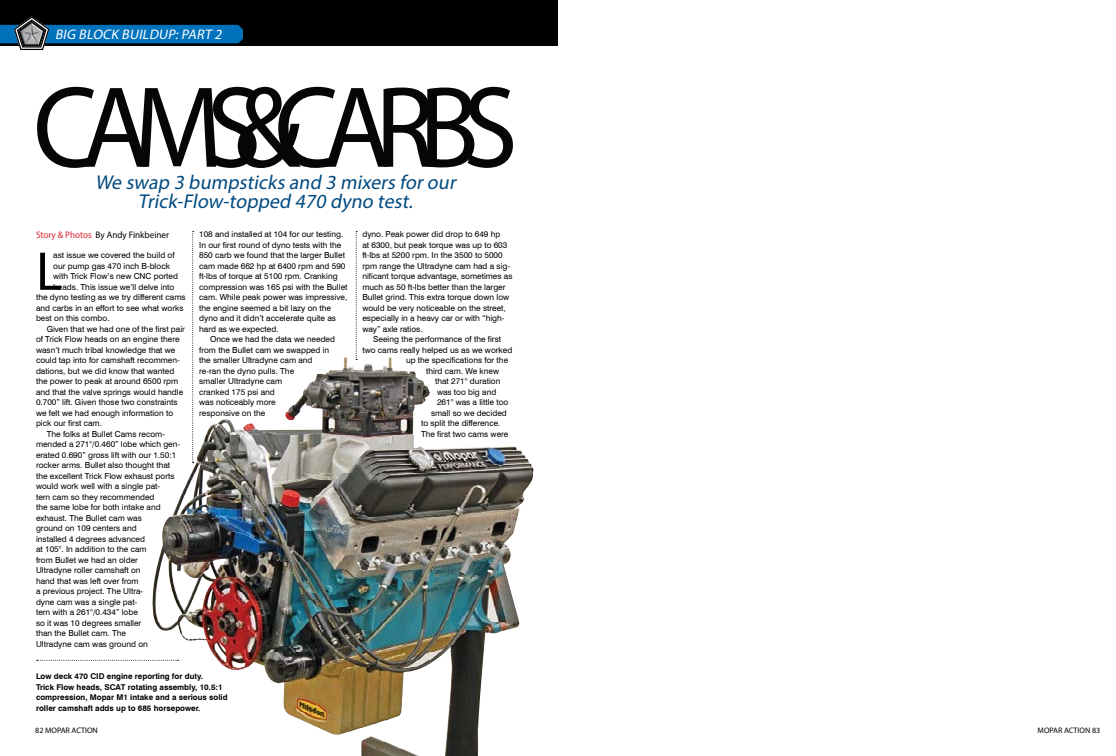
<style>
.page{position:relative;width:1116px;height:756px;background:#fff}
.page>*{position:absolute;margin:0;border:0;box-sizing:border-box;transform-origin:0 0}
.t1{font:116.6px "Myriad Pro";letter-spacing:-.145em;color:#070606;scale:.95 1}
.t2{font:55px "Myriad Pro";color:#000}
.t3{font:italic 20.1px/19.7px "Myriad Pro";color:#004a80;text-align:center}
.t4{font:italic 13.9px "Myriad Pro";color:#fff}
.t5{font:9.5px "Myriad Pro";color:#000;scale:.96 1}
.t6{font:8.3px/10.5px "Swiss 721 BT";color:#000}
.t7{font:700 8px/10.8px "Swiss 721 BT";color:#000}
.t8{font:8px "Myriad Pro";color:#000}
.s1{color:#da2128}
</style>
<div class="page">
<div style="left:0;top:0;width:558px;height:45px;background:#000"></div>
<svg style="left:0;top:16px;width:243px;height:35px"></svg>
<img style="left:20px;top:23px;width:23px;height:22px">
<svg style="left:192px;top:231px;width:2px;height:126px"></svg>
<svg style="left:356px;top:231px;width:1px;height:129px"></svg>
<img style="left:265px;top:445px;width:269px;height:266px">
<svg style="left:36px;top:660px;width:117px;height:1px"></svg>
<img style="left:153px;top:357px;width:193px;height:313px">
<h3 class="t4" style="left:55px;top:26px;width:171px">BIG BLOCK BUILDUP:PART 2</h3>
<h1 class="t1" style="left:33px;top:56px;width:512px">CAMS &amp; CARBS</h1>
<h3 class="t3" style="left:95px;top:172px;width:366px">We swap 3 bumpsticks and 3 mixers forour<br>Trick-Flow-topped 470 dyno test.</h3>
<p class="t5" style="left:36px;top:229px;width:140px"><span class="s1">Story &amp; Photos</span> By Andy Finkbeiner</p>
<p class="t6" style="left:53px;top:250px;width:123px">ast issue we covered the build of</p>
<p class="t6" style="left:53px;top:260px;width:118px">our pump gas 470 inch B-block</p>
<p class="t6" style="left:53px;top:271px;width:126px">with Trick Flow’s new CNC ported</p>
<p class="t6" style="left:53px;top:281px;width:123px">heads. This issue we’ll delve into</p>
<p class="t6" style="left:36px;top:292px;width:151px">the dyno testing as we try different cams</p>
<p class="t6" style="left:36px;top:302px;width:149px">and carbs in an effort to see what works</p>
<p class="t6" style="left:36px;top:313px;width:75px">best on this combo.</p>
<p class="t6" style="left:47px;top:323px;width:140px">Given that we had one of the first pair</p>
<p class="t6" style="left:36px;top:334px;width:145px">of Trick Flow heads on an engine there</p>
<p class="t6" style="left:36px;top:344px;width:141px">wasn’t much tribal knowledge that we</p>
<p class="t6" style="left:36px;top:355px;width:145px">could tap into for camshaft recommen-</p>
<p class="t6" style="left:36px;top:365px;width:140px">dations, but we did know that wanted</p>
<p class="t6" style="left:36px;top:376px;width:144px">the power to peak at around 6500 rpm</p>
<p class="t6" style="left:36px;top:386px;width:149px">and that the valve springs would handle</p>
<p class="t6" style="left:36px;top:397px;width:143px">0.700” lift. Given those two constraints</p>
<p class="t6" style="left:36px;top:407px;width:139px">we felt we had enough information to</p>
<p class="t6" style="left:36px;top:418px;width:68px">pick our first cam.</p>
<p class="t6" style="left:47px;top:428px;width:120px">The folks at Bullet Cams recom-</p>
<p class="t6" style="left:36px;top:439px;width:146px">mended a 271°/0.460” lobe which gen-</p>
<p class="t6" style="left:36px;top:449px;width:142px">erated 0.690” gross lift with our 1.50:1</p>
<p class="t6" style="left:36px;top:460px;width:136px">rocker arms. Bullet also thought that</p>
<p class="t6" style="left:36px;top:470px;width:140px">the excellent Trick Flow exhaust ports</p>
<p class="t6" style="left:36px;top:481px;width:126px">would work well with a single pat-</p>
<p class="t6" style="left:36px;top:491px;width:120px">tern cam so they recommended</p>
<p class="t6" style="left:36px;top:502px;width:126px">the same lobe for both intake and</p>
<p class="t6" style="left:36px;top:512px;width:107px">exhaust. The Bullet cam was</p>
<p class="t6" style="left:36px;top:523px;width:102px">ground on 109 centers and</p>
<p class="t6" style="left:36px;top:533px;width:110px">installed 4 degrees advanced</p>
<p class="t6" style="left:36px;top:544px;width:112px">at 105°. In addition to the cam</p>
<p class="t6" style="left:36px;top:554px;width:103px">from Bullet we had an older</p>
<p class="t6" style="left:36px;top:565px;width:106px">Ultradyne roller camshaft on</p>
<p class="t6" style="left:36px;top:575px;width:104px">hand that was left over from</p>
<p class="t6" style="left:36px;top:586px;width:109px">a previous project. The Ultra-</p>
<p class="t6" style="left:36px;top:596px;width:103px">dyne cam was a single pat-</p>
<p class="t6" style="left:36px;top:607px;width:103px">tern with a 261°/0.434” lobe</p>
<p class="t6" style="left:36px;top:617px;width:107px">so it was 10 degrees smaller</p>
<p class="t6" style="left:36px;top:628px;width:92px">than the Bullet cam. The</p>
<p class="t6" style="left:36px;top:638px;width:113px">Ultradyne cam was ground on</p>
<h2 class="t2" style="left:36px;top:237px;width:27px">L</h2>
<p class="t6" style="left:199px;top:229px;width:146px">108 and installed at 104 for our testing.</p>
<p class="t6" style="left:199px;top:239px;width:144px">In our first round of dyno tests with the</p>
<p class="t6" style="left:199px;top:250px;width:147px">850 carb we found that the larger Bullet</p>
<p class="t6" style="left:199px;top:260px;width:148px">cam made 662 hp at 6400 rpm and 590</p>
<p class="t6" style="left:199px;top:271px;width:140px">ft-lbs of torque at 5100 rpm. Cranking</p>
<p class="t6" style="left:199px;top:281px;width:150px">compression was 165 psi with the Bullet</p>
<p class="t6" style="left:199px;top:292px;width:150px">cam. While peak power was impressive,</p>
<p class="t6" style="left:199px;top:302px;width:133px">the engine seemed a bit lazy on the</p>
<p class="t6" style="left:199px;top:313px;width:138px">dyno and it didn’t accelerate quite as</p>
<p class="t6" style="left:199px;top:323px;width:81px">hard as we expected.</p>
<p class="t6" style="left:210px;top:334px;width:127px">Once we had the data we needed</p>
<p class="t6" style="left:199px;top:344px;width:132px">from the Bullet cam we swapped in</p>
<p class="t6" style="left:199px;top:355px;width:115px">the smaller Ultradyne cam and</p>
<p class="t6" style="left:199px;top:365px;width:97px">re-ran the dyno pulls. The</p>
<p class="t6" style="left:199px;top:376px;width:85px">smaller Ultradyne cam</p>
<p class="t6" style="left:199px;top:386px;width:77px">cranked 175 psi and</p>
<p class="t6" style="left:199px;top:397px;width:78px">was noticeably more</p>
<p class="t6" style="left:199px;top:407px;width:68px">responsive on the</p>
<p class="t7" style="left:36px;top:670px;width:193px">Low deck 470 CID engine reporting for duty.<br>Trick Flow heads, SCAT rotating assembly, 10.5:1 compression, Mopar M1 intake and a serious solid roller camshaft adds up to 685 horsepower.</p>
<p class="t6" style="left:362px;top:229px;width:152px">dyno. Peak power did drop to 649 hp<br>at 6300, but peak torque was up to 603 ft-lbs at 5200 rpm. In the 3500 to 5000 rpm range the Ultradyne cam had a sig&shy;nificant torque advantage, sometimes as much as 50 ft-lbs better than the larger Bullet grind. This extra torque down low would be very noticeable on the street, especially in a heavy car or with “high&shy;way” axle ratios.</p>
<p class="t6" style="left:373px;top:334px;width:129px">Seeing the performance of the first</p>
<p class="t6" style="left:362px;top:344px;width:151px">two cams really helped us as we worked</p>
<p class="t6" style="left:406px;top:355px;width:104px">up the specifications for the</p>
<p class="t6" style="left:426px;top:365px;width:75px">third cam. We knew</p>
<p class="t6" style="left:435px;top:376px;width:67px">that 271° duration</p>
<p class="t6" style="left:437px;top:386px;width:61px">was too big and</p>
<p class="t6" style="left:437px;top:397px;width:73px">261° was a little too</p>
<p class="t6" style="left:431px;top:407px;width:77px">small so we decided</p>
<p class="t6" style="left:421px;top:418px;width:81px">to split the difference.</p>
<p class="t6" style="left:421px;top:428px;width:89px">The first two cams were</p>
<p class="t8" style="left:35px;top:726px;width:64px">82 MOPAR ACTION</p>
<p class="t8" style="left:1038px;top:726px;width:64px">MOPAR ACTION 83</p>
</div>
